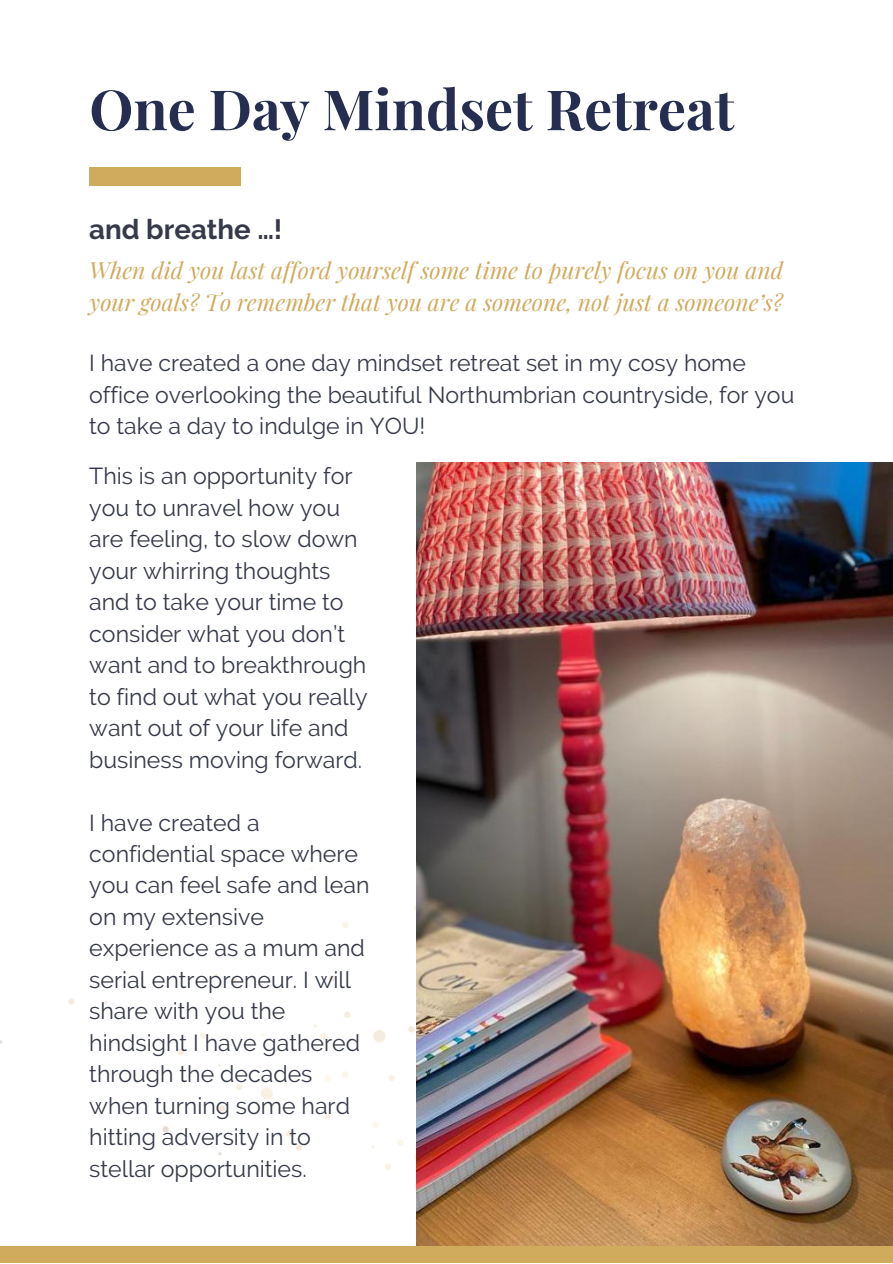
<style>
.page{position:relative;width:893px;height:1264px;background:#fff}
.page>*{position:absolute;margin:0;border:0;box-sizing:border-box;transform-origin:0 0}
.t1{font:700 55.65px "Playfair Display";color:#252e50}
.t2{font:700 27.6px "Raleway";color:#353949}
.t3{font:23.1px/31.5px "Raleway";color:#353949}
.t4{font:22.95px/31.5px "Raleway";color:#353949}
.t5{font:italic 22.95px/31.5px "Playfair Display";color:#d0ab5e}
</style>
<div class="page">
<div style="left:0;top:1245px;width:892px;height:17px;background:#d0ab5e"></div>
<div style="left:89px;top:167px;width:151px;height:19px;background:#d0ab5e"></div>
<img style="left:416px;top:463px;width:476px;height:782px">
<h1 class="t1" style="left:89px;top:70px;width:646px">One Day Mindset Retreat</h1>
<p class="t2" style="left:89px;top:213px;width:195px">and breathe …!</p>
<p class="t5" style="left:89px;top:254px;width:695px">When did you last afford yourself some time to purely focus on you and your goals? To remember that you are a someone, not just a someone’s?</p>
<p class="t4" style="left:89px;top:347px;width:706px">I have created a one day mindset retreat set in my cosy home office overlooking the beautiful Northumbrian countryside, for you to take a day to indulge in YOU!</p>
<p class="t3" style="left:89px;top:460px;width:280px">This is an opportunity for you to unravel how you are feeling, to slow down your whirring thoughts and to take your time to consider what you don’t want and to breakthrough to find out what you really want out of your life and business moving forward.</p>
<p class="t3" style="left:89px;top:806px;width:282px">I have created a confidential space where you can feel safe and lean on my extensive experience as a mum and serial entrepreneur. I will share with you the hindsight I have gathered through the decades when turning some hard hitting adversity in to stellar opportunities.</p>
</div>
